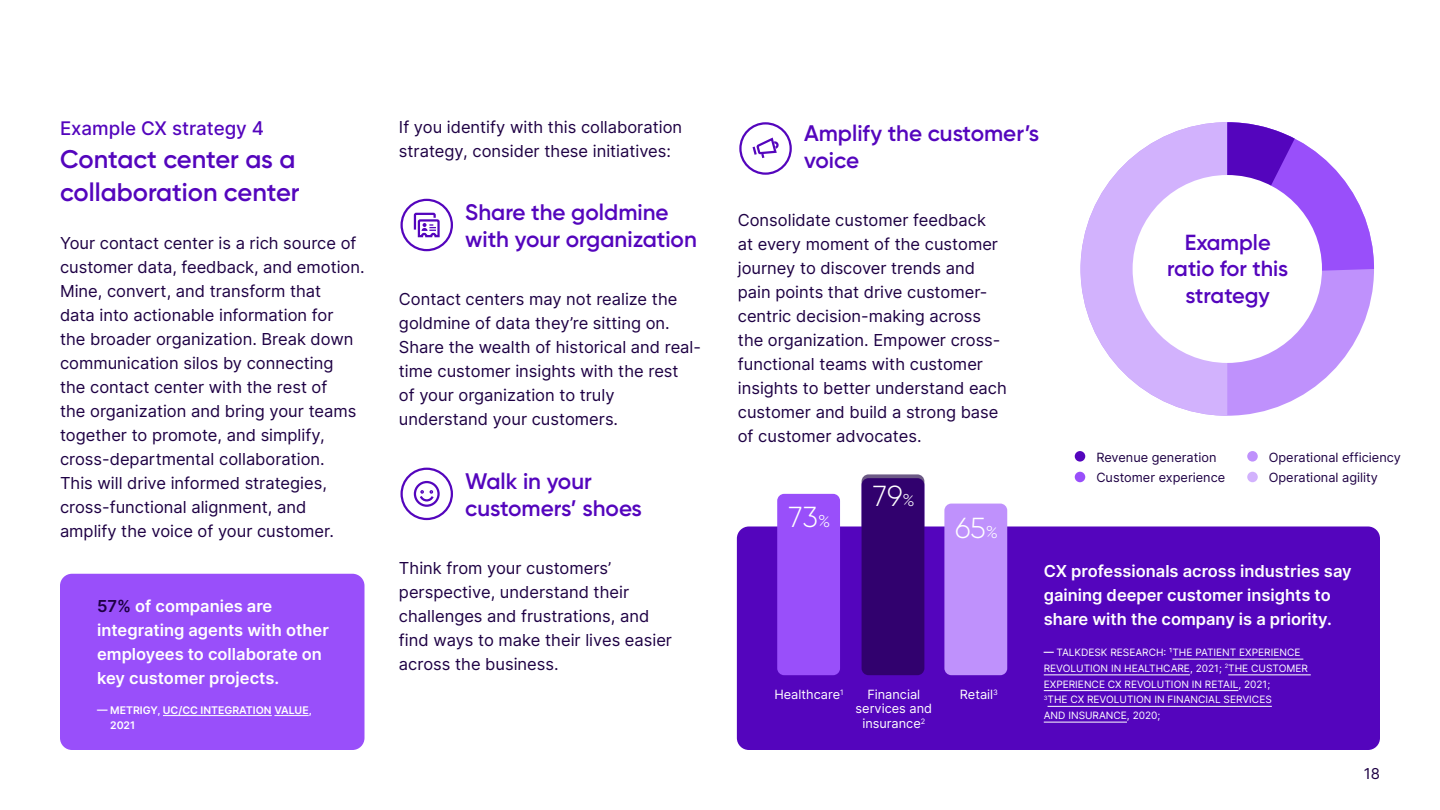
<style>
.page{position:relative;width:1440px;height:810px;background:#fff}
.page>*{position:absolute;margin:0;border:0;box-sizing:border-box;transform-origin:0 0}
.t1{font:300 28.95px "Gilroy";color:#fff}
.t2{font:600 25.5px/33px "Gilroy";color:#5405bd}
.t3{font:600 22.5px/27px "Gilroy";color:#5405bd}
.t4{font:600 21.83px/26.2px "Gilroy";color:#5405bd;text-align:center}
.t5{font:500 18.75px "Inter";color:#5405bd}
.t6{font:16.5px/24px "Inter";color:#1e0044}
.t7{font:600 16.5px/24px "Inter";color:#fff}
.t8{font:15px "Inter";color:#1e0044}
.t9{font:12.75px/20.7px "Inter";color:#1e0044}
.t10{font:12.75px/14.6px "Inter";color:#fff;text-align:center}
.t11{font:600 10.5px/15px "Inter";color:#fff}
.t12{font:10.12px/15.8px "Inter";color:#fff}
.s1{color:#1e0044}
.s2{font-size:17.1px}
.s3{font-weight:600}
</style>
<div class="page">
<svg style="left:413px;top:212px;width:27px;height:26px"></svg>
<div style="left:400px;top:199px;width:53px;height:52px;border:2px solid #5405bd;border-radius:50%"></div>
<div style="left:414px;top:481px;width:26px;height:26px;border:2px solid #5405bd;border-radius:50%"></div>
<svg style="left:418px;top:490px;width:18px;height:13px"></svg>
<div style="left:400px;top:468px;width:53px;height:52px;border:2px solid #5405bd;border-radius:50%"></div>
<div style="left:60px;top:574px;width:304px;height:176px;background:#994ffa;border-radius:12px"></div>
<hr style="left:163px;top:715px;width:109px;height:1px;background:#fff">
<hr style="left:274px;top:715px;width:35px;height:1px;background:#fff">
<div style="left:1075px;top:451px;width:10px;height:11px;background:#5405bd;border-radius:50%"></div>
<div style="left:1075px;top:472px;width:10px;height:10px;background:#994ffa;border-radius:50%"></div>
<div style="left:1247px;top:451px;width:11px;height:11px;background:#bf91fc;border-radius:50%"></div>
<div style="left:1247px;top:472px;width:11px;height:10px;background:#d2b2fd;border-radius:50%"></div>
<svg style="left:752px;top:137px;width:27px;height:22px"></svg>
<div style="left:739px;top:122px;width:53px;height:53px;border:2px solid #5405bd;border-radius:50%"></div>
<svg style="left:1081px;top:122px;width:293px;height:294px"></svg>
<div style="left:1133px;top:175px;width:189px;height:188px;background:#fff;border-radius:50%"></div>
<div style="left:737px;top:526px;width:643px;height:224px;background:#5405bd;border-radius:12px"></div>
<hr style="left:1172px;top:659px;width:131px;height:1px;background:#fff">
<hr style="left:1044px;top:675px;width:146px;height:1px;background:#fff">
<hr style="left:1228px;top:675px;width:83px;height:1px;background:#fff">
<hr style="left:1044px;top:690px;width:194px;height:1px;background:#fff">
<hr style="left:1048px;top:706px;width:224px;height:1px;background:#fff">
<hr style="left:1044px;top:722px;width:83px;height:1px;background:#fff">
<div style="left:777px;top:494px;width:63px;height:181px;background:#994ffa;border-radius:7px"></div>
<div style="left:944px;top:504px;width:63px;height:171px;background:#bf91fc;border-radius:7px"></div>
<div style="left:862px;top:474px;width:62px;height:201px;background:#31016e;border-radius:7px"></div>
<p class="t5" style="left:60px;top:114px;width:206px">Example CX strategy 4</p>
<h2 class="t2" style="left:60px;top:142px;width:241px">Contact center as a collaboration center</h2>
<p class="t6" style="left:60px;top:231px;width:306px">Your contact center is a rich source of customer data, feedback, and emotion.<br>Mine, convert, and transform that<br>data into actionable information for<br>the broader organization. Break down communication silos by connecting<br>the contact center with the rest of<br>the organization and bring your teams together to promote, and simplify, cross-departmental collaboration.<br>This will drive informed strategies, cross-functional alignment, and amplify the voice of your customer.</p>
<p class="t7" style="left:97px;top:593px;width:233px"><span class="s1">57%</span> of companies are integrating agents with other employees to collaborate on key customer projects.</p>
<p class="t11" style="left:110px;top:702px;width:203px;text-indent:-13px">— METRIGY, UC/CC INTEGRATION VALUE,<br>2021</p>
<p class="t6" style="left:399px;top:115px;width:285px">If you identify with this collaboration strategy, consider these initiatives:</p>
<h3 class="t3" style="left:465px;top:198px;width:233px">Share the goldmine with your organization</h3>
<p class="t6" style="left:399px;top:286px;width:304px">Contact centers may not realize the goldmine of data they’re sitting on.<br>Share the wealth of historical and real&shy;time customer insights with the rest<br>of your organization to truly understand your customers.</p>
<h3 class="t3" style="left:465px;top:467px;width:178px">Walk in your customers’ shoes</h3>
<p class="t6" style="left:399px;top:555px;width:275px">Think from your customers’ perspective, understand their challenges and frustrations, and find ways to make their lives easier across the business.</p>
<h3 class="t3" style="left:804px;top:120px;width:237px">Amplify the customer’s voice</h3>
<p class="t6" style="left:738px;top:208px;width:271px">Consolidate customer feedback<br>at every moment of the customer journey to discover trends and pain points that drive customer&shy;centric decision-making across the organization. Empower cross&shy;functional teams with customer insights to better understand each customer and build a strong base of customer advocates.</p>
<h1 class="t1" style="left:788px;top:499px;width:44px">73<span class="s2">%</span></h1>
<h1 class="t1" style="left:873px;top:478px;width:43px">79<span class="s2">%</span></h1>
<h1 class="t1" style="left:955px;top:510px;width:45px">65<span class="s2">%</span></h1>
<h3 class="t4" style="left:1167px;top:229px;width:122px">Example ratio for this strategy</h3>
<p class="t9" style="left:1096px;top:446px;width:130px">Revenue generation<br>Customer experience</p>
<p class="t9" style="left:1269px;top:446px;width:134px">Operational efficiency<br>Operational agility</p>
<p class="t10" style="left:774px;top:687px;width:71px">Healthcare<sup>1</sup></p>
<p class="t10" style="left:960px;top:687px;width:40px">Retail<sup>3</sup></p>
<p class="t10" style="left:856px;top:687px;width:78px">Financial services and insurance<sup>2</sup></p>
<p class="t7" style="left:1044px;top:559px;width:309px">CX professionals across industries say gaining deeper customer insights to share with the company is a priority.</p>
<p class="t12" style="left:1044px;top:644px;width:266px"><span class="s3">—</span> TALKDESK RESEARCH: ¹THE PATIENT EXPERIENCE REVOLUTION IN HEALTHCARE, 2021; <sup>2</sup>THE CUSTOMER EXPERIENCE CX REVOLUTION IN RETAIL, 2021;<br><sup>3</sup>THE CX REVOLUTION IN FINANCIAL SERVICES<br>AND INSURANCE, 2020;</p>
<p class="t8" style="left:1364px;top:763px;width:18px">18</p>
</div>
